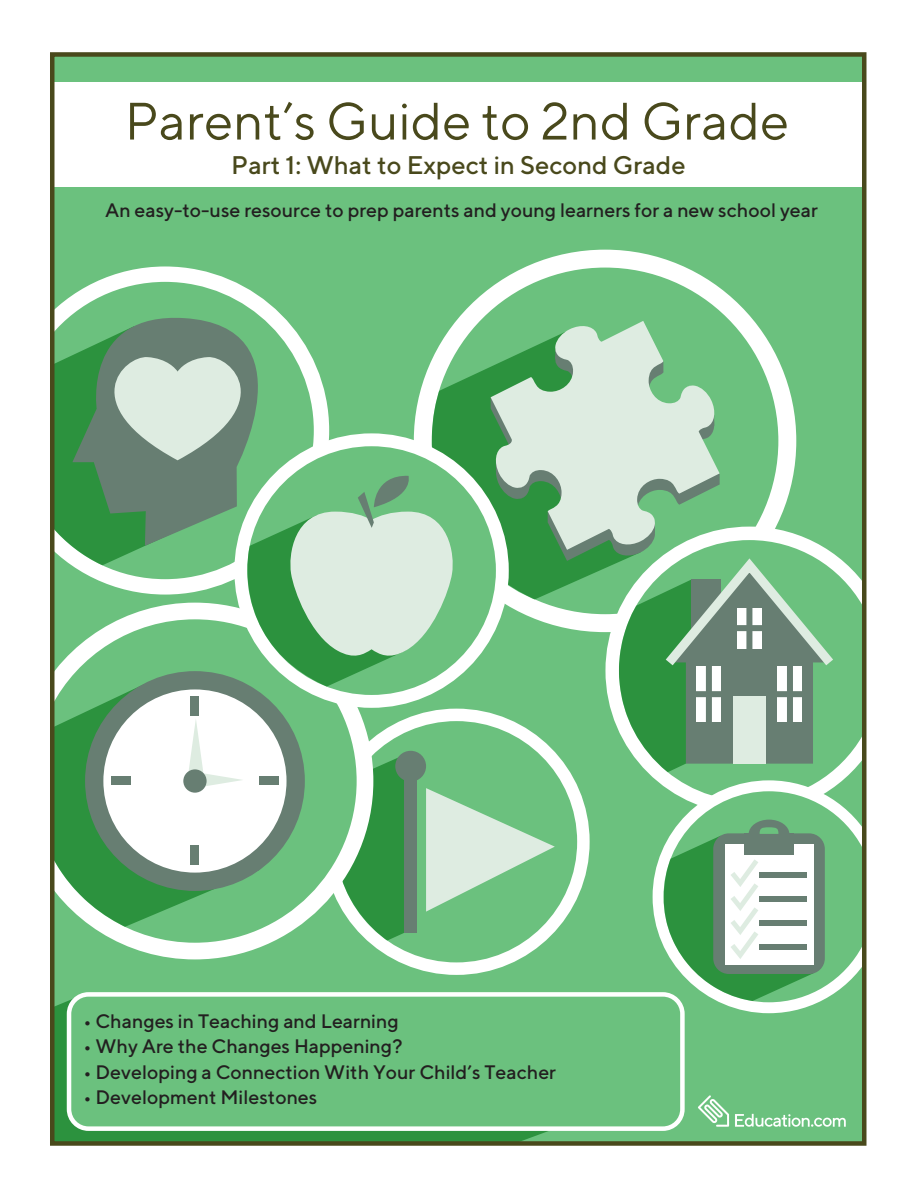
<style>
.page{position:relative;width:918px;height:1188px;background:#fff}
.page>*{position:absolute;margin:0;border:0;box-sizing:border-box;transform-origin:0 0}
.t1{font:52.5px "TT Norms";color:#49491c}
.t2{font:500 25.5px "TT Norms";color:#49491c}
.t3{font:500 19.5px "TT Norms";color:#231f20}
</style>
<div class="page">
<div style="left:52px;top:54px;width:812px;height:1089px;background:#6bc17e"></div>
<div style="left:55px;top:997px;width:493px;height:144px;background:#2c923e"></div>
<div style="left:69px;top:994px;width:613px;height:135px;background:#6bc17e;border-radius:20px"></div>
<div style="left:67px;top:992px;width:618px;height:139px;border:4px solid #fff;border-radius:20px"></div>
<div style="left:34px;top:82px;width:850px;height:105px;background:#fff"></div>
<svg style="left:96px;top:266px;width:139px;height:16px"></svg>
<svg style="left:55px;top:282px;width:224px;height:44px"></svg>
<svg style="left:72px;top:312px;width:220px;height:14px"></svg>
<div style="left:414px;top:250px;width:382px;height:382px;border:36px solid #fff;border-radius:50%"></div>
<div style="left:432px;top:268px;width:346px;height:346px;background:#6bc17e;border-radius:50%"></div>
<svg style="left:455px;top:332px;width:137px;height:267px;fill:#2c923e"></svg>
<svg style="left:491px;top:321px;width:164px;height:229px"></svg>
<svg style="left:491px;top:345px;width:229px;height:192px;background:#acd2b4"></svg>
<svg style="left:592px;top:513px;width:275px;height:256px"></svg>
<svg style="left:619px;top:540px;width:242px;height:229px"></svg>
<svg style="left:619px;top:551px;width:223px;height:218px"></svg>
<div style="left:737px;top:608px;width:25px;height:40px;background:#fff"></div>
<div style="left:746px;top:604px;width:6px;height:48px;background:#677e72"></div>
<div style="left:728px;top:625px;width:43px;height:6px;background:#677e72"></div>
<div style="left:323px;top:709px;width:267px;height:266px;border:25px solid #fff;border-radius:50%"></div>
<div style="left:336px;top:721px;width:241px;height:241px;background:#6bc17e;border-radius:50%"></div>
<div style="left:390px;top:753px;width:14px;height:186px;background:#2c923e"></div>
<div style="left:404px;top:774px;width:13px;height:159px;background:#677e72"></div>
<div style="left:395px;top:751px;width:31px;height:31px;background:#677e72;border-radius:50%"></div>
<svg style="left:426px;top:788px;width:129px;height:124px"></svg>
<svg style="left:120px;top:707px;width:270px;height:253px"></svg>
<svg style="left:92px;top:688px;width:265px;height:255px"></svg>
<svg style="left:55px;top:687px;width:205px;height:240px;fill:#2c923e"></svg>
<div style="left:85px;top:671px;width:220px;height:220px;background:#677e72;border-radius:50%"></div>
<div style="left:103px;top:689px;width:184px;height:184px;background:#fff;border-radius:50%"></div>
<div style="left:191px;top:845px;width:8px;height:20px;background:#677e72"></div>
<div style="left:191px;top:696px;width:8px;height:20px;background:#677e72"></div>
<div style="left:111px;top:776px;width:19px;height:9px;background:#677e72"></div>
<div style="left:260px;top:776px;width:19px;height:9px;background:#677e72"></div>
<svg style="left:189px;top:720px;width:53px;height:66px"></svg>
<div style="left:183px;top:769px;width:24px;height:24px;background:#677e72;border-radius:50%"></div>
<svg style="left:642px;top:769px;width:225px;height:255px"></svg>
<svg style="left:664px;top:791px;width:197px;height:211px"></svg>
<div style="left:234px;top:433px;width:275px;height:275px;border:26px solid #fff;border-radius:50%"></div>
<div style="left:247px;top:446px;width:249px;height:249px;background:#6bc17e;border-radius:50%"></div>
<svg style="left:55px;top:326px;width:400px;height:361px"></svg>
<div style="left:50px;top:52px;width:816px;height:1094px;border:4px solid #49491c"></div>
<img style="left:673px;top:1083px;width:194px;height:55px">
<h1 class="t1" style="left:125px;top:89px;width:666px">Parent’s Guide to 2nd Grade</h1>
<h2 class="t2" style="left:231px;top:149px;width:456px">Part 1: What to Expect in Second Grade</h2>
<p class="t3" style="left:105px;top:198px;width:714px">An easy-to-use resource to prep parents and young learners for a new school year</p>
<p class="t3" style="left:83px;top:1009px;width:317px">• Changes in Teaching and Learning</p>
<p class="t3" style="left:83px;top:1034px;width:321px">• Why Are the Changes Happening?</p>
<p class="t3" style="left:83px;top:1060px;width:474px">• Developing a Connection With Your Child’s Teacher</p>
<p class="t3" style="left:83px;top:1085px;width:236px">• Development Milestones</p>
</div>
